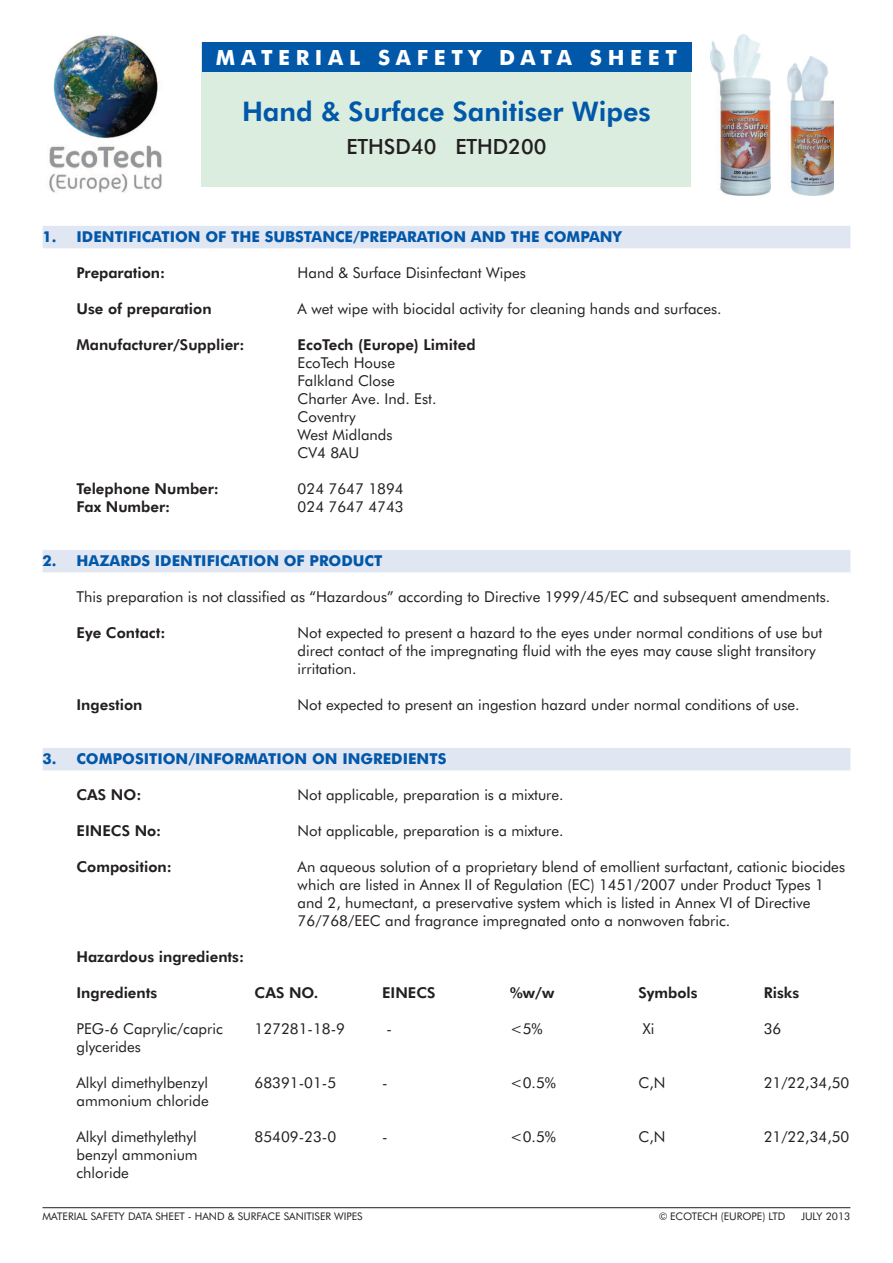
<style>
.page{position:relative;width:893px;height:1263px;background:#fff}
.page>*{position:absolute;margin:0;border:0;box-sizing:border-box;transform-origin:0 0}
.t1{font:800 27px "Futura BT";color:#0157a8}
.t2{font:700 21px "Futura BT";letter-spacing:.27em;color:#fff}
.t3{font:500 21px "Futura BT";color:#231f20}
.t4{font:15px/18px "Futura BT";color:#231f20}
.t5{font:800 15px "Futura BT";color:#231f20}
.t6{font:700 15px "Futura BT";color:#0157a8}
.t7{font:10.5px "Futura BT";color:#231f20}
</style>
<div class="page">
<div style="left:202px;top:43px;width:489px;height:144px;background:#daedde"></div>
<div style="left:202px;top:43px;width:489px;height:29px;background:#0157a8"></div>
<div style="left:43px;top:226px;width:807px;height:22px;background:#e1e6f3"></div>
<div style="left:43px;top:550px;width:807px;height:22px;background:#e1e6f3"></div>
<div style="left:43px;top:748px;width:807px;height:22px;background:#e1e6f3"></div>
<hr style="left:43px;top:1207px;width:807px;height:1px;background:#231f20">
<img style="left:788px;top:57px;width:46px;height:138px">
<img style="left:711px;top:34px;width:60px;height:161px">
<img style="left:48px;top:34px;width:115px;height:159px">
<h2 class="t2" style="left:216px;top:49px;width:463px">MATERIAL SAFETY DATA SHEET</h2>
<h1 class="t1" style="left:242px;top:100px;width:410px">Hand &amp; Surface Sanitiser Wipes</h1>
<h2 class="t3" style="left:346px;top:138px;width:202px">ETHSD40 ETHD200</h2>
<p class="t6" style="left:43px;top:231px;width:581px">1. IDENTIFICATION OF THE SUBSTANCE/PREPARATION AND THE COMPANY</p>
<p class="t5" style="left:77px;top:267px;width:90px">Preparation:</p>
<p class="t4" style="left:298px;top:265px;width:230px">Hand &amp; Surface Disinfectant Wipes</p>
<p class="t5" style="left:77px;top:303px;width:137px">Use of preparation</p>
<p class="t4" style="left:298px;top:301px;width:425px">A wet wipe with biocidal activity for cleaning hands and surfaces.</p>
<p class="t5" style="left:77px;top:339px;width:169px">Manufacturer/Supplier:</p>
<p class="t5" style="left:298px;top:339px;width:179px">EcoTech (Europe) Limited</p>
<p class="t4" style="left:298px;top:355px;width:140px">EcoTech House<br>Falkland Close<br>Charter Ave. Ind. Est.<br>Coventry<br>West Midlands<br>CV4 8AU</p>
<p class="t5" style="left:77px;top:483px;width:144px">Telephone Number:</p>
<p class="t4" style="left:298px;top:481px;width:108px">024 7647 1894</p>
<p class="t5" style="left:77px;top:501px;width:95px">Fax Number:</p>
<p class="t4" style="left:298px;top:499px;width:108px">024 7647 4743</p>
<p class="t6" style="left:43px;top:555px;width:341px">2. HAZARDS IDENTIFICATION OF PRODUCT</p>
<p class="t4" style="left:77px;top:589px;width:755px">This preparation is not classified as “Hazardous” according to Directive 1999/45/EC and subsequent amendments.</p>
<p class="t5" style="left:77px;top:627px;width:90px">Eye Contact:</p>
<p class="t4" style="left:298px;top:625px;width:526px">Not expected to present a hazard to the eyes under normal conditions of use but direct contact of the impregnating fluid with the eyes may cause slight transitory irritation.</p>
<p class="t5" style="left:77px;top:699px;width:67px">Ingestion</p>
<p class="t4" style="left:298px;top:697px;width:503px">Not expected to present an ingestion hazard under normal conditions of use.</p>
<p class="t6" style="left:43px;top:753px;width:405px">3. COMPOSITION/INFORMATION ON INGREDIENTS</p>
<p class="t5" style="left:77px;top:789px;width:67px">CAS NO:</p>
<p class="t4" style="left:298px;top:787px;width:268px">Not applicable, preparation is a mixture.</p>
<p class="t5" style="left:77px;top:825px;width:86px">EINECS No:</p>
<p class="t4" style="left:298px;top:823px;width:268px">Not applicable, preparation is a mixture.</p>
<p class="t5" style="left:77px;top:861px;width:97px">Composition:</p>
<p class="t4" style="left:298px;top:859px;width:549px">An aqueous solution of a proprietary blend of emollient surfactant, cationic biocides which are listed in Annex II of Regulation (EC) 1451/2007 under Product Types 1 and 2, humectant, a preservative system which is listed in Annex VI of Directive 76/768/EEC and fragrance impregnated onto a nonwoven fabric.</p>
<p class="t5" style="left:77px;top:951px;width:169px">Hazardous ingredients:</p>
<p class="t5" style="left:77px;top:987px;width:82px">Ingredients</p>
<p class="t5" style="left:255px;top:987px;width:65px">CAS NO.</p>
<p class="t5" style="left:382px;top:987px;width:55px">EINECS</p>
<p class="t5" style="left:510px;top:987px;width:45px">%w/w</p>
<p class="t5" style="left:638px;top:987px;width:61px">Symbols</p>
<p class="t5" style="left:764px;top:987px;width:37px">Risks</p>
<p class="t4" style="left:77px;top:1021px;width:148px">PEG-6 Caprylic/capric</p>
<p class="t4" style="left:255px;top:1021px;width:92px">127281-18-9</p>
<p class="t4" style="left:386px;top:1021px;width:7px">-</p>
<p class="t4" style="left:510px;top:1021px;width:34px">&lt;5%</p>
<p class="t4" style="left:643px;top:1021px;width:13px">Xi</p>
<p class="t4" style="left:764px;top:1021px;width:19px">36</p>
<p class="t4" style="left:77px;top:1039px;width:66px">glycerides</p>
<p class="t4" style="left:77px;top:1075px;width:133px">Alkyl dimethylbenzyl</p>
<p class="t4" style="left:255px;top:1075px;width:83px">68391-01-5</p>
<p class="t4" style="left:382px;top:1075px;width:7px">-</p>
<p class="t4" style="left:510px;top:1075px;width:47px">&lt;0.5%</p>
<p class="t4" style="left:638px;top:1075px;width:28px">C,N</p>
<p class="t4" style="left:764px;top:1075px;width:87px">21/22,34,50</p>
<p class="t4" style="left:77px;top:1093px;width:134px">ammonium chloride</p>
<p class="t4" style="left:77px;top:1129px;width:122px">Alkyl dimethylethyl</p>
<p class="t4" style="left:255px;top:1129px;width:83px">85409-23-0</p>
<p class="t4" style="left:382px;top:1129px;width:7px">-</p>
<p class="t4" style="left:510px;top:1129px;width:47px">&lt;0.5%</p>
<p class="t4" style="left:638px;top:1129px;width:28px">C,N</p>
<p class="t4" style="left:764px;top:1129px;width:87px">21/22,34,50</p>
<p class="t4" style="left:77px;top:1147px;width:123px">benzyl ammonium chloride</p>
<p class="t7" style="left:43px;top:1212px;width:322px">MATERIAL SAFETY DATA SHEET - HAND &amp; SURFACE SANITISER WIPES</p>
<p class="t7" style="left:659px;top:1212px;width:128px">© ECOTECH (EUROPE) LTD</p>
<p class="t7" style="left:801px;top:1212px;width:51px">JULY 2013</p>
</div>
